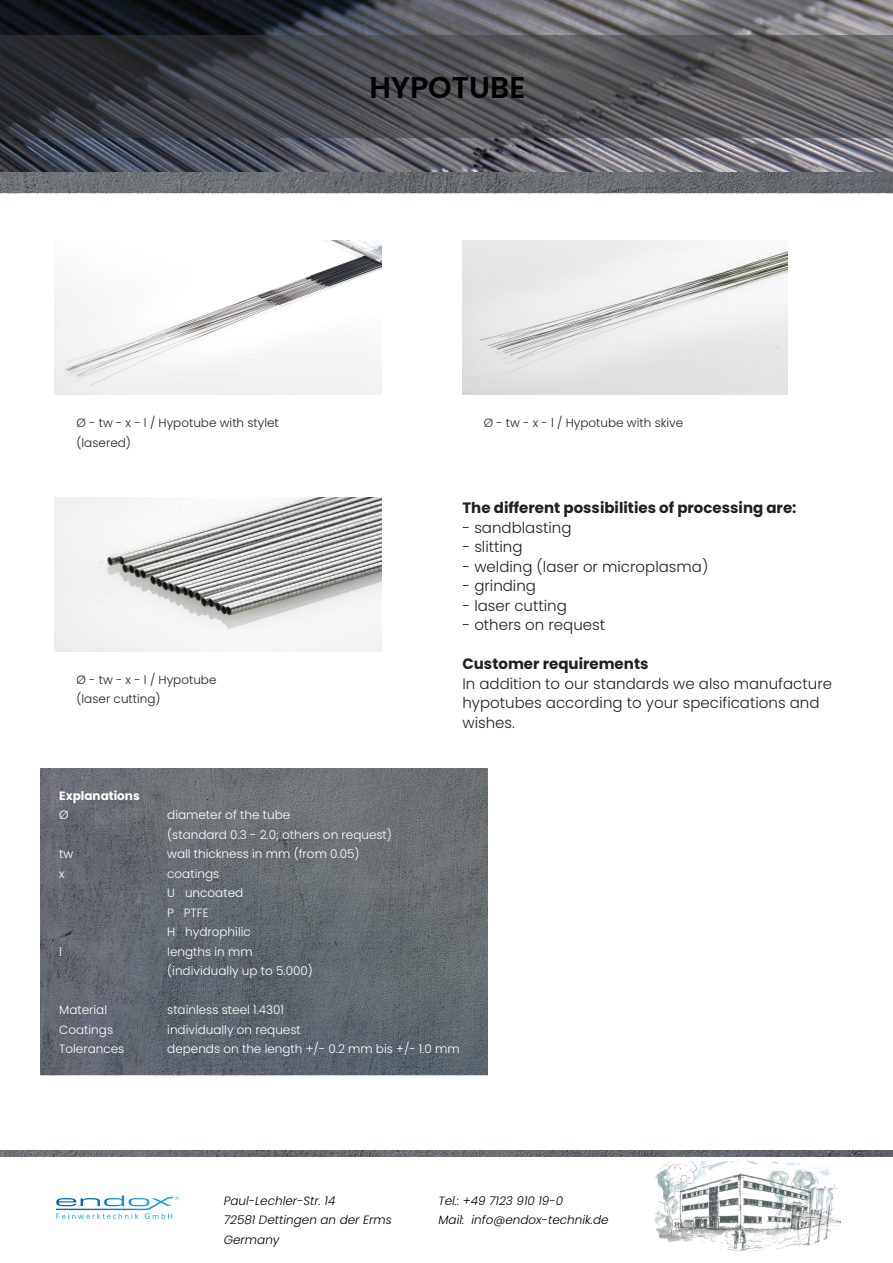
<style>
.page{position:relative;width:893px;height:1263px;background:#fff}
.page>*{position:absolute;margin:0;border:0;box-sizing:border-box;transform-origin:0 0}
.t1{font:600 30px "Poppins";color:#000001}
.t2{font:300 15px/19.5px "Poppins";color:#231f20}
.t3{font:700 15px "Poppins";color:#231f20}
.t4{font:300 12px "Poppins";color:#fff}
.t5{font:italic 300 12px "Poppins";color:#000001}
.t6{font:300 12px "Poppins";color:#231f20}
.t7{font:700 12px "Poppins";color:#fff}
</style>
<div class="page">
<img style="left:0;top:0;width:893px;height:172px">
<img style="left:41px;top:769px;width:447px;height:306px">
<svg style="left:1px;top:36px;width:892px;height:102px;background:#4b4c50"></svg>
<img style="left:654px;top:1161px;width:187px;height:91px">
<svg style="left:56px;top:1195px;width:123px;height:24px"></svg>
<img style="left:54px;top:241px;width:327px;height:154px">
<img style="left:462px;top:241px;width:326px;height:154px">
<img style="left:54px;top:498px;width:327px;height:153px">
<svg style="left:0;top:172px;width:893px;height:21px;background:#696d70"></svg>
<img style="left:0;top:1151px;width:893px;height:6px">
<p class="t1" style="left:369px;top:70px;width:157px">HYPOTUBE</p>
<p class="t6" style="left:77px;top:416px;width:204px">Ø - tw - x - l / Hypotube with stylet</p>
<p class="t6" style="left:77px;top:436px;width:56px">(lasered)</p>
<p class="t6" style="left:77px;top:673px;width:141px">Ø - tw - x - l / Hypotube</p>
<p class="t6" style="left:77px;top:692px;width:86px">(laser cutting)</p>
<p class="t6" style="left:484px;top:416px;width:201px">Ø - tw - x - l / Hypotube with skive</p>
<p class="t3" style="left:462px;top:499px;width:336px">The different possibilities of processing are:</p>
<p class="t2" style="left:462px;top:518px;width:111px">- sandblasting</p>
<p class="t2" style="left:462px;top:537px;width:62px">- slitting</p>
<p class="t2" style="left:462px;top:557px;width:247px">- welding (laser or microplasma)</p>
<p class="t2" style="left:462px;top:576px;width:75px">- grinding</p>
<p class="t2" style="left:462px;top:596px;width:106px">- laser cutting</p>
<p class="t2" style="left:462px;top:615px;width:144px">- others on request</p>
<p class="t3" style="left:462px;top:655px;width:188px">Customer requirements</p>
<p class="t2" style="left:462px;top:674px;width:371px">In addition to our standards we also manufacture hypotubes according to your specifications and wishes.</p>
<p class="t7" style="left:59px;top:789px;width:82px">Explanations</p>
<p class="t4" style="left:59px;top:808px;width:11px">Ø</p>
<p class="t4" style="left:167px;top:808px;width:124px">diameter of the tube</p>
<p class="t4" style="left:167px;top:828px;width:226px">(standard 0.3 - 2.0; others on request)</p>
<p class="t4" style="left:59px;top:847px;width:16px">tw</p>
<p class="t4" style="left:167px;top:847px;width:194px">wall thickness in mm (from 0.05)</p>
<p class="t4" style="left:59px;top:867px;width:7px">x</p>
<p class="t4" style="left:167px;top:867px;width:53px">coatings</p>
<p class="t4" style="left:167px;top:886px;width:77px">U uncoated</p>
<p class="t4" style="left:167px;top:906px;width:43px">P PTFE</p>
<p class="t4" style="left:167px;top:925px;width:85px">H hydrophilic</p>
<p class="t4" style="left:59px;top:945px;width:4px">l</p>
<p class="t4" style="left:167px;top:945px;width:87px">lengths in mm</p>
<p class="t4" style="left:167px;top:964px;width:147px">(individually up to 5.000)</p>
<p class="t4" style="left:59px;top:1003px;width:49px">Material</p>
<p class="t4" style="left:167px;top:1003px;width:118px">stainless steel 1.4301</p>
<p class="t4" style="left:59px;top:1023px;width:55px">Coatings</p>
<p class="t4" style="left:167px;top:1023px;width:135px">individually on request</p>
<p class="t4" style="left:59px;top:1042px;width:67px">Tolerances</p>
<p class="t4" style="left:167px;top:1042px;width:294px">depends on the length +/- 0.2 mm bis +/- 1.0 mm</p>
<p class="t5" style="left:224px;top:1194px;width:113px">Paul-Lechler-Str. 14</p>
<p class="t5" style="left:224px;top:1213px;width:170px">72581 Dettingen an der Erms</p>
<p class="t5" style="left:224px;top:1233px;width:57px">Germany</p>
<p class="t5" style="left:438px;top:1194px;width:126px">Tel.: +49 7123 910 19-0</p>
<p class="t5" style="left:438px;top:1213px;width:172px">Mail: info@endox-technik.de</p>
</div>
